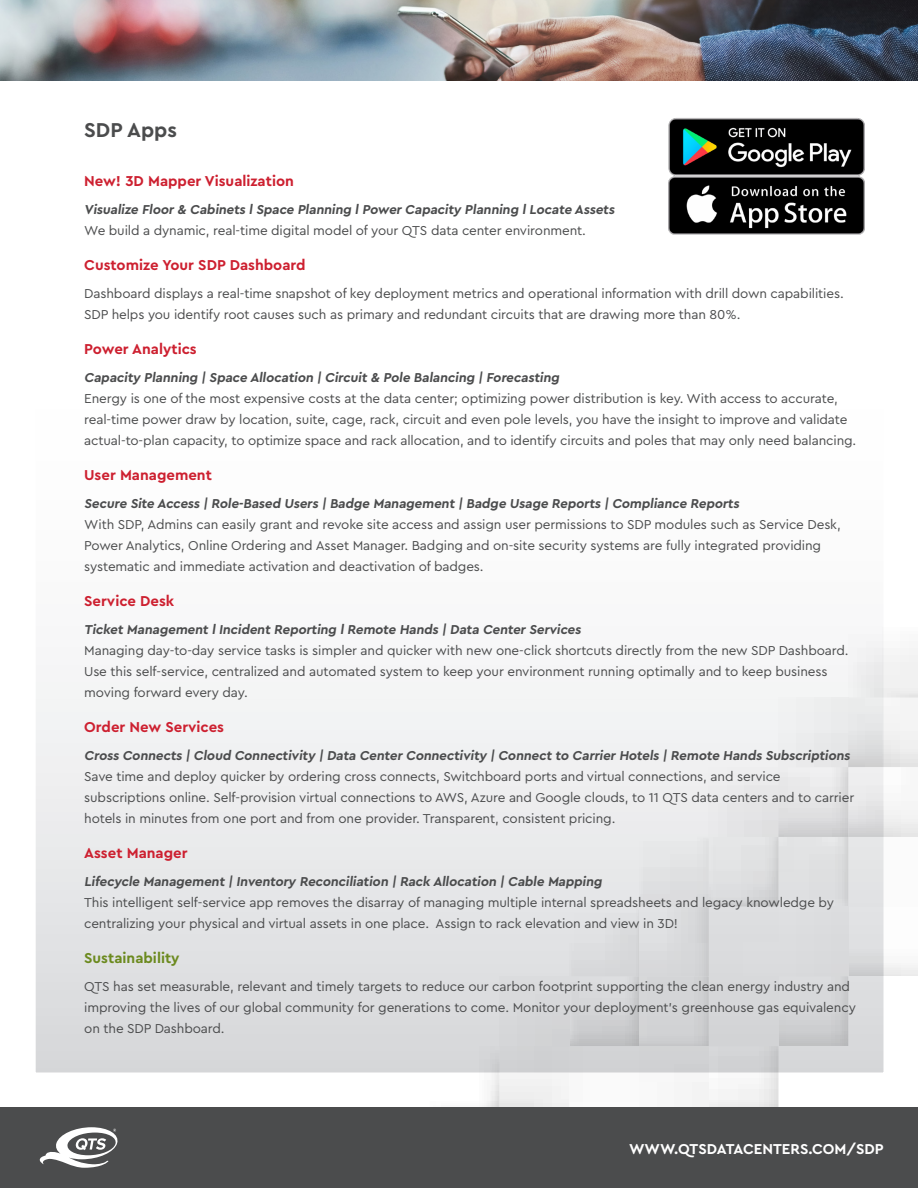
<style>
.page{position:relative;width:918px;height:1188px;background:#fff}
.page>*{position:absolute;margin:0;border:0;box-sizing:border-box;transform-origin:0 0}
.Medium_Header{font:700 21px "Cera Pro";color:#4b4c4d}
.Body{font:700 15px "Cera Pro";color:#cd2030}
.t1{font:700 15px "Cera Pro";color:#fff}
.Body-2{font:700 15px "Cera Pro";color:#6c8a1f}
.Body-3{font:13.5px/21px "Cera Pro";letter-spacing:-.01em;color:#4b4c4d}
.Body-4{font:700 13.5px "Cera Pro";color:#4b4c4d}
</style>
<div class="page">
<div style="left:18px;top:17px;width:883px;height:1073px;background:linear-gradient(to bottom,#fff,#e2e3e5)"></div>
<div style="left:0;top:1107px;width:918px;height:81px;background:#4b4c4d"></div>
<img style="left:0;top:0;width:918px;height:81px">
<svg style="left:40px;top:1127px;width:77px;height:41px"></svg>
<div style="left:848px;top:628px;width:70px;height:69px;background:#f2f2f2"></div>
<svg style="left:430px;top:697px;width:488px;height:410px"></svg>
<img style="left:668px;top:117px;width:196px;height:120px">
<p class="Medium_Header" style="left:84px;top:116px;width:94px">SDP Apps</p>
<p class="Body" style="left:84px;top:171px;width:211px">New! 3D Mapper Visualization</p>
<p class="Body-4" style="left:84px;top:200px;width:534px">Visualize Floor &amp; Cabinets l Space Planning l Power Capacity Planning l Locate Assets</p>
<p class="Body-3" style="left:84px;top:219px;width:503px">We build a dynamic, real-time digital model of your QTS data center environment.</p>
<p class="Body" style="left:84px;top:255px;width:223px">Customize Your SDP Dashboard</p>
<p class="Body-3" style="left:84px;top:282px;width:761px">Dashboard displays a real-time snapshot of key deployment metrics and operational information with drill down capabilities.<br>SDP helps you identify root causes such as primary and redundant circuits that are drawing more than 80%.</p>
<p class="Body" style="left:84px;top:339px;width:114px">Power Analytics</p>
<p class="Body-4" style="left:84px;top:368px;width:479px">Capacity Planning | Space Allocation | Circuit &amp; Pole Balancing | Forecasting</p>
<p class="Body-3" style="left:84px;top:387px;width:774px">Energy is one of the most expensive costs at the data center; optimizing power distribution is key. With access to accurate, real-time power draw by location, suite, cage, rack, circuit and even pole levels, you have the insight to improve and validate actual-to-plan capacity, to optimize space and rack allocation, and to identify circuits and poles that may only need balancing.</p>
<p class="Body" style="left:84px;top:465px;width:129px">User Management</p>
<p class="Body-4" style="left:84px;top:494px;width:659px">Secure Site Access | Role-Based Users | Badge Management | Badge Usage Reports | Compliance Reports</p>
<p class="Body-3" style="left:84px;top:513px;width:758px">With SDP, Admins can easily grant and revoke site access and assign user permissions to SDP modules such as Service Desk,<br>Power Analytics, Online Ordering and Asset Manager. Badging and on-site security systems are fully integrated providing systematic and immediate activation and deactivation of badges.</p>
<p class="Body" style="left:84px;top:591px;width:92px">Service Desk</p>
<p class="Body-4" style="left:84px;top:620px;width:501px">Ticket Management l Incident Reporting l Remote Hands | Data Center Services</p>
<p class="Body-3" style="left:84px;top:639px;width:766px">Managing day-to-day service tasks is simpler and quicker with new one-click shortcuts directly from the new SDP Dashboard.<br>Use this self-service, centralized and automated system to keep your environment running optimally and to keep business moving forward every day.</p>
<p class="Body" style="left:84px;top:717px;width:141px">Order New Services</p>
<p class="Body-4" style="left:84px;top:746px;width:770px">Cross Connects | Cloud Connectivity | Data Center Connectivity | Connect to Carrier Hotels | Remote Hands Subscriptions</p>
<p class="Body-3" style="left:84px;top:765px;width:772px">Save time and deploy quicker by ordering cross connects, Switchboard ports and virtual connections, and service subscriptions online. Self-provision virtual connections to AWS, Azure and Google clouds, to 11 QTS data centers and to carrier hotels in minutes from one port and from one provider. Transparent, consistent pricing.</p>
<p class="Body" style="left:84px;top:843px;width:105px">Asset Manager</p>
<p class="Body-4" style="left:84px;top:872px;width:522px">Lifecycle Management | Inventory Reconciliation | Rack Allocation | Cable Mapping</p>
<p class="Body-3" style="left:84px;top:891px;width:751px">This intelligent self-service app removes the disarray of managing multiple internal spreadsheets and legacy knowledge by centralizing your physical and virtual assets in one place. Assign to rack elevation and view in 3D!</p>
<p class="Body-2" style="left:84px;top:948px;width:97px">Sustainability</p>
<p class="Body-3" style="left:84px;top:975px;width:773px">QTS has set measurable, relevant and timely targets to reduce our carbon footprint supporting the clean energy industry and improving the lives of our global community for generations to come. Monitor your deployment’s greenhouse gas equivalency on the SDP Dashboard.</p>
<p class="t1" style="left:629px;top:1139px;width:256px">WWW.QTSDATACENTERS.COM/SDP</p>
</div>
